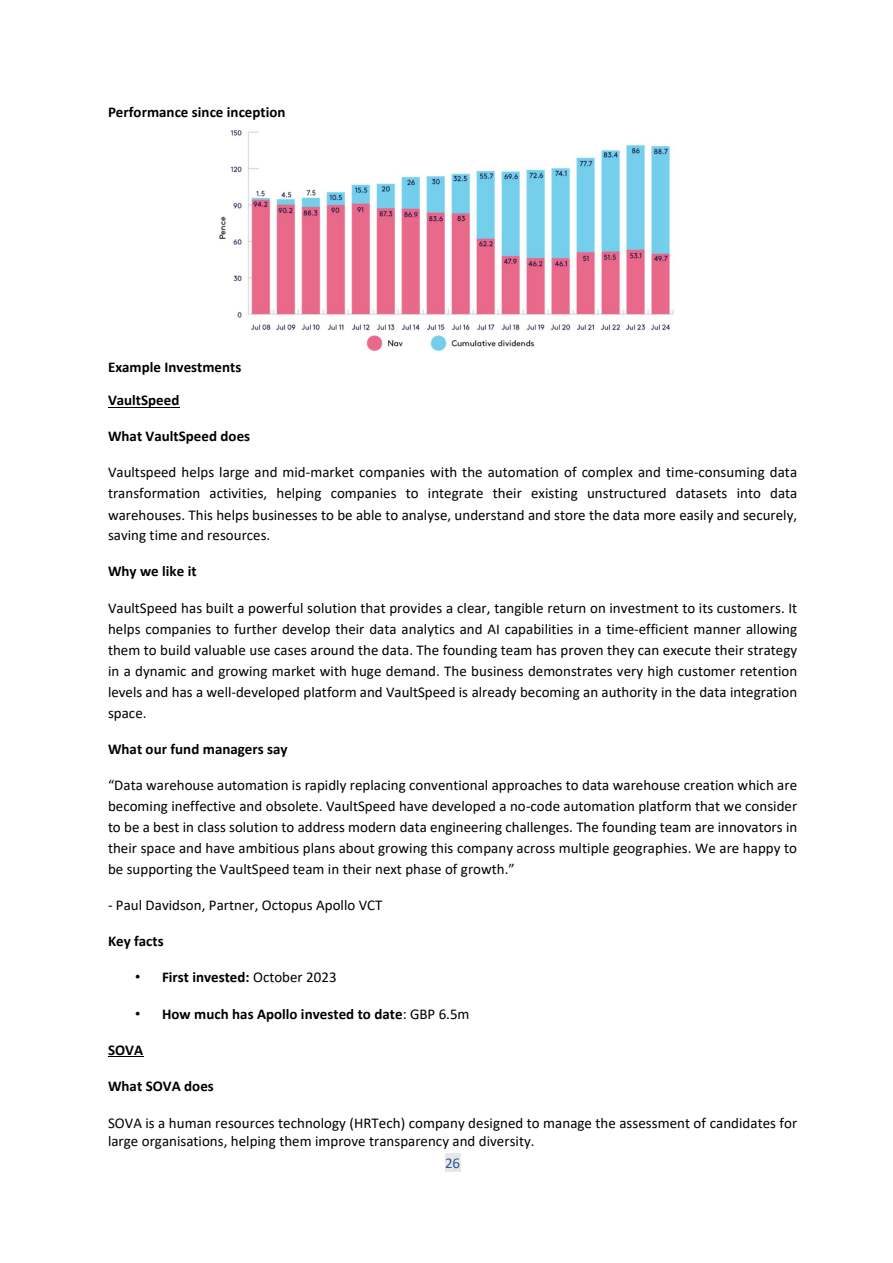
<style>
.page{position:relative;width:893px;height:1263px;background:#fff}
.page>*{position:absolute;margin:0;border:0;box-sizing:border-box;transform-origin:0 0}
.t1{font:15px/21px "Calibri";color:#000;text-align:justify}
.t2{font:700 15px "Calibri";color:#000}
.t3{font:15px "Calibri";color:#2b579a}
.s1{font-family:"Arial";font-weight:400}
.s2{font-weight:400}
</style>
<div class="page">
<div style="left:445px;top:1153px;width:15px;height:19px;background:#e6e6e6"></div>
<hr style="left:108px;top:407px;width:71px;height:1px;background:#000">
<hr style="left:108px;top:1056px;width:35px;height:1px;background:#000">
<img style="left:219px;top:130px;width:455px;height:222px">
<p class="t2" style="left:108px;top:102px;width:179px">Performance since inception</p>
<p class="t2" style="left:108px;top:358px;width:135px">Example Investments</p>
<p class="t2" style="left:108px;top:391px;width:73px">VaultSpeed</p>
<p class="t2" style="left:108px;top:427px;width:144px">What VaultSpeed does</p>
<p class="t1" style="left:108px;top:462px;width:691px">Vaultspeed helps large and mid-market companies with the automation of complex and time-consuming data transformation activities, helping companies to integrate their existing unstructured datasets into data warehouses. This helps businesses to be able to analyse, understand and store the data more easily and securely, saving time and resources.</p>
<p class="t2" style="left:108px;top:562px;width:90px">Why we like it</p>
<p class="t1" style="left:108px;top:597px;width:691px">VaultSpeed has built a powerful solution that provides a clear, tangible return on investment to its customers. It helps companies to further develop their data analytics and AI capabilities in a time-efficient manner allowing them to build valuable use cases around the data. The founding team has proven they can execute their strategy in a dynamic and growing market with huge demand. The business demonstrates very high customer retention levels and has a well-developed platform and VaultSpeed is already becoming an authority in the data integration space.</p>
<p class="t2" style="left:108px;top:740px;width:181px">What our fund managers say</p>
<p class="t1" style="left:108px;top:774px;width:691px">“Data warehouse automation is rapidly replacing conventional approaches to data warehouse creation which are becoming ineffective and obsolete. VaultSpeed have developed a no-code automation platform that we consider to be a best in class solution to address modern data engineering challenges. The founding team are innovators in their space and have ambitious plans about growing this company across multiple geographies. We are happy to be supporting the VaultSpeed team in their next phase of growth.”</p>
<p class="t1" style="left:108px;top:895px;width:276px">- Paul Davidson, Partner, Octopus Apollo VCT</p>
<p class="t2" style="left:108px;top:932px;width:57px">Key facts</p>
<p class="t2" style="left:135px;top:968px;width:203px"><span class="s1">•</span> First invested: <span class="s2">October 2023</span></p>
<p class="t2" style="left:135px;top:1004px;width:336px"><span class="s1">•</span> How much has Apollo invested to date<span class="s2">: GBP 6.5m</span></p>
<p class="t2" style="left:108px;top:1040px;width:37px">SOVA</p>
<p class="t2" style="left:108px;top:1077px;width:107px">What SOVA does</p>
<p class="t1" style="left:108px;top:1113px;width:691px;line-height:18.3px">SOVA is a human resources technology (HRTech) company designed to manage the assessment of candidates for large organisations, helping them improve transparency and diversity.</p>
<p class="t3" style="left:445px;top:1153px;width:17px">26</p>
</div>
